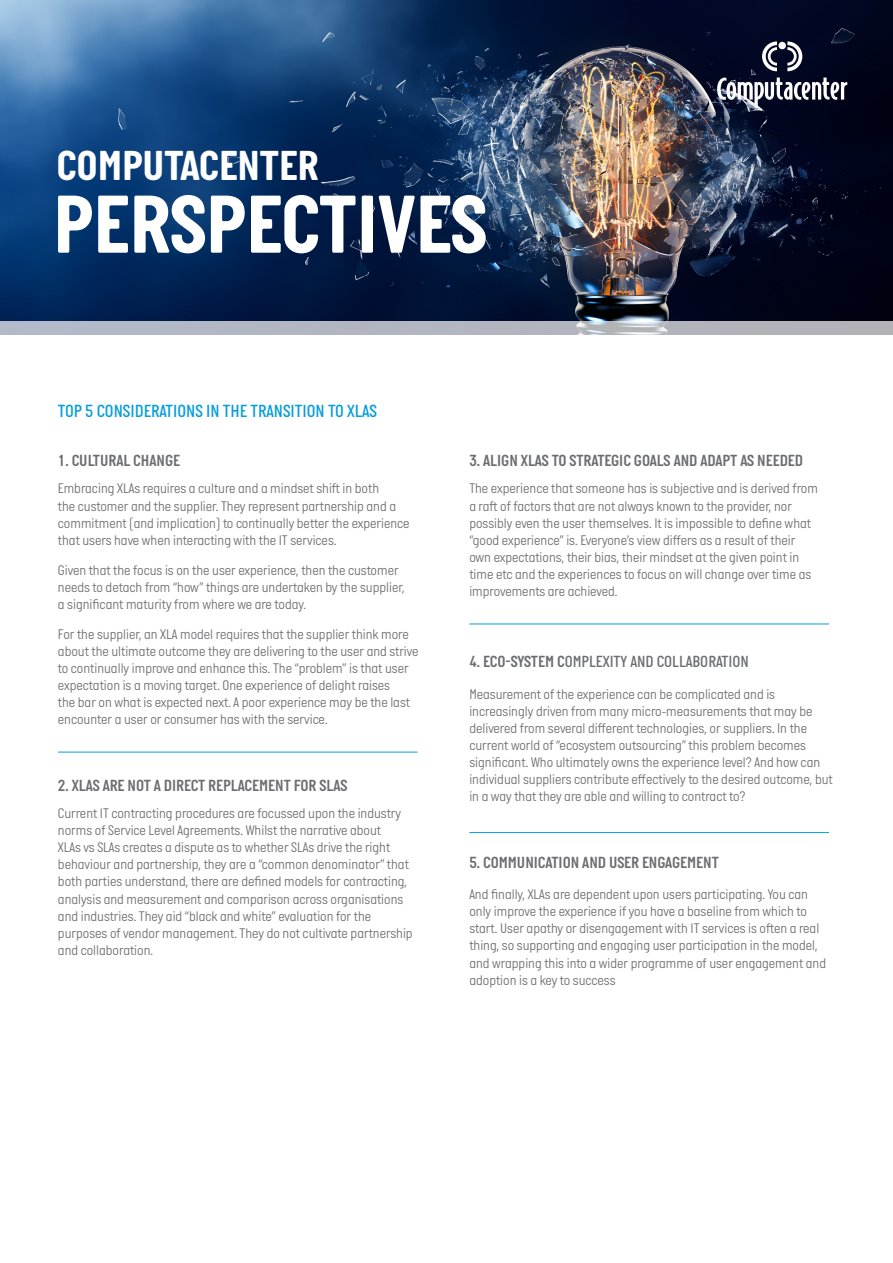
<style>
.page{position:relative;width:893px;height:1263px;background:#fff}
.page>*{position:absolute;margin:0;border:0;box-sizing:border-box;transform-origin:0 0}
.t1{font:700 84px "Italian Plate No One";color:#fff}
.t2{font:700 42.9px "Italian Plate No One";color:#fff}
.t3{font:500 18px "Italian Plate No One";color:#069ddc}
.t4{font:16.5px "Italian Plate No One D Bd";color:#6c6d70}
.t5{font:500 16.5px "Italian Plate No One";color:#6c6d70}
.t6{font:300 14.25px/17.1px "Italian Plate No One";color:#6c6d70}
.s1{font-family:"Italian Plate No One D Bd";font-weight:400}
</style>
<div class="page">
<img style="left:0;top:0;width:893px;height:321px">
<svg style="left:717px;top:78px;width:130px;height:30px"></svg>
<svg style="left:762px;top:41px;width:15px;height:30px"></svg>
<svg style="left:787px;top:41px;width:15px;height:30px"></svg>
<div style="left:778px;top:42px;width:8px;height:7px;background:#fff;border-radius:50%"></div>
<svg style="left:0;top:321px;width:893px;height:14px;fill:#b2b6c1"></svg>
<hr style="left:58px;top:752px;width:360px;height:1px;background:#069ddc">
<hr style="left:469px;top:624px;width:360px;height:1px;background:#069ddc">
<hr style="left:469px;top:832px;width:360px;height:1px;background:#069ddc">
<p class="t2" style="left:56px;top:143px;width:264px">COMPUTACENTER</p>
<p class="t1" style="left:53px;top:179px;width:436px">PERSPECTIVES</p>
<p class="t3" style="left:58px;top:402px;width:320px">TOP 5 CONSIDERATIONS IN THE TRANSITION TO XLAS</p>
<p class="t4" style="left:58px;top:451px;width:124px">1. CULTURAL CHANGE</p>
<p class="t6" style="left:58px;top:481px;width:353px">Embracing XLAs requires a culture and a mindset shift in both<br>the customer and the supplier. They represent partnership and a commitment (and implication) to continually better the experience that users have when interacting with the IT services.</p>
<p class="t6" style="left:58px;top:562px;width:348px">Given that the focus is on the user experience, then the customer needs to detach from “how” things are undertaken by the supplier, a significant maturity from where we are today.</p>
<p class="t6" style="left:58px;top:626px;width:362px">For the supplier, an XLA model requires that the supplier think more about the ultimate outcome they are delivering to the user and strive to continually improve and enhance this. The “problem” is that user expectation is a moving target. One experience of delight raises<br>the bar on what is expected next. A poor experience may be the last encounter a user or consumer has with the service.</p>
<p class="t4" style="left:58px;top:776px;width:291px">2. XLAS ARE NOT A DIRECT REPLACEMENT FOR SLAS</p>
<p class="t6" style="left:58px;top:805px;width:356px">Current IT contracting procedures are focussed upon the industry norms of Service Level Agreements. Whilst the narrative about<br>XLAs vs SLAs creates a dispute as to whether SLAs drive the right behaviour and partnership, they are a “common denominator” that both parties understand, there are defined models for contracting, analysis and measurement and comparison across organisations and industries. They aid “black and white” evaluation for the purposes of vendor management. They do not cultivate partnership and collaboration.</p>
<p class="t4" style="left:469px;top:451px;width:335px">3. ALIGN XLAS TO STRATEGIC GOALS AND ADAPT AS NEEDED</p>
<p class="t6" style="left:469px;top:481px;width:350px">The experience that someone has is subjective and is derived from a raft of factors that are not always known to the provider, nor possibly even the user themselves. It is impossible to define what “good experience” is. Everyone’s view differs as a result of their own expectations, their bias, their mindset at the given point in time etc and the experiences to focus on will change over time as improvements are achieved.</p>
<p class="t5" style="left:469px;top:653px;width:281px"><span class="s1">4. ECO-SYSTEM C</span>OMPLEXITY AND COLLABORATION</p>
<p class="t6" style="left:469px;top:686px;width:365px">Measurement of the experience can be complicated and is increasingly driven from many micro-measurements that may be delivered from several different technologies, or suppliers. In the current world of “ecosystem outsourcing” this problem becomes significant. Who ultimately owns the experience level? And how can individual suppliers contribute effectively to the desired outcome, but in a way that they are able and willing to contract to?</p>
<p class="t4" style="left:469px;top:854px;width:251px">5. COMMUNICATION AND USER ENGAGEMENT</p>
<p class="t6" style="left:469px;top:886px;width:358px">And finally, XLAs are dependent upon users participating. You can only improve the experience if you have a baseline from which to start. User apathy or disengagement with IT services is often a real thing, so supporting and engaging user participation in the model, and wrapping this into a wider programme of user engagement and adoption is a key to success</p>
</div>
